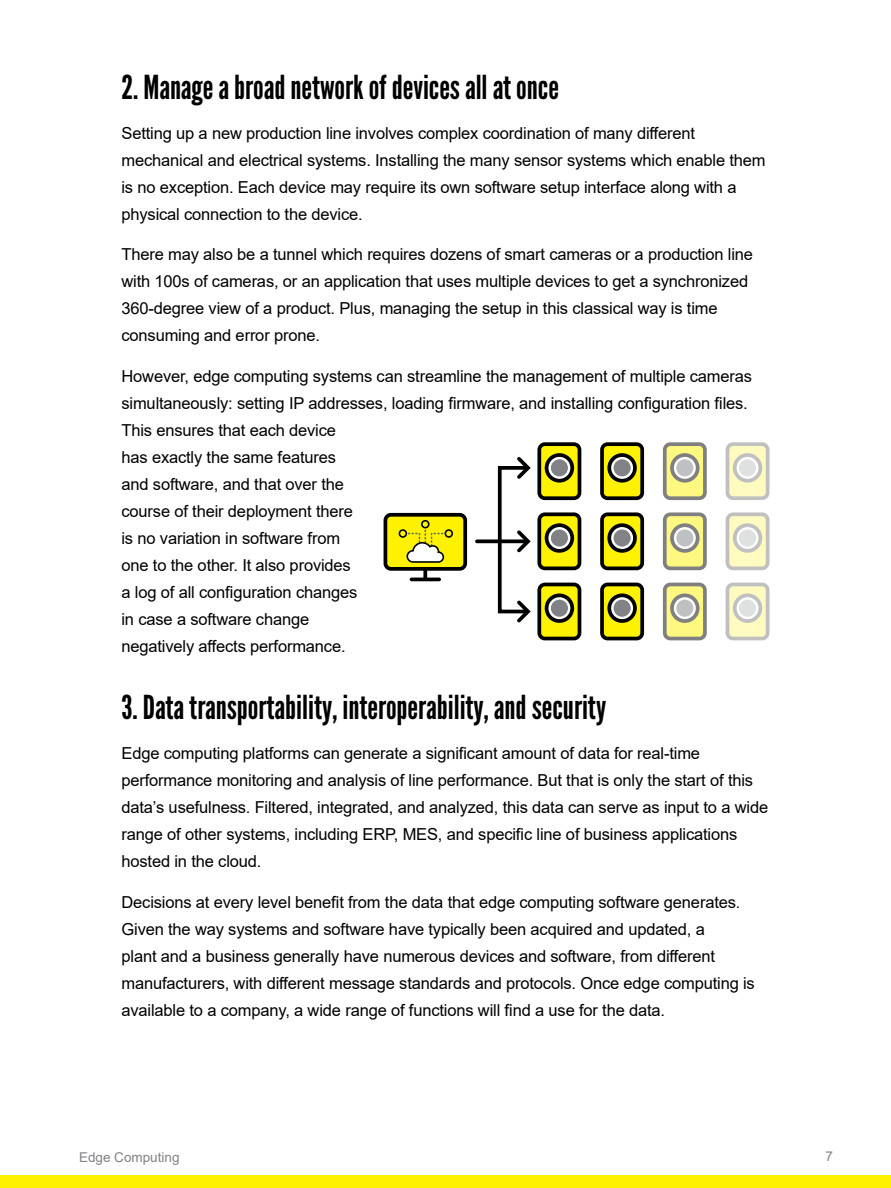
<style>
.page{position:relative;width:891px;height:1188px;background:#fff}
.page>*{position:absolute;margin:0;border:0;box-sizing:border-box;transform-origin:0 0}
.t1{font:33px "League Gothic";color:#000}
.t2{font:16.5px/27px "Arial";letter-spacing:-.01em;color:#000}
.t3{font:13.5px "Arial";color:#808285}
</style>
<div class="page">
<div style="left:539px;top:514px;width:40px;height:54px;background:#fff200;border-radius:6px"></div>
<div style="left:537px;top:512px;width:44px;height:58px;border:4px solid #000;border-radius:6px"></div>
<svg style="left:547px;top:525px;width:25px;height:26px"></svg>
<div style="left:545px;top:523px;width:29px;height:30px;border:4px solid #000;border-radius:50%"></div>
<div style="left:550px;top:529px;width:18px;height:18px;background:#808285;border-radius:50%"></div>
<div style="left:550px;top:529px;width:19px;height:18px;border:1px solid #fff;border-radius:50%"></div>
<div style="left:539px;top:584px;width:40px;height:55px;background:#fff200;border-radius:6px"></div>
<div style="left:537px;top:583px;width:44px;height:57px;border:4px solid #000;border-radius:6px"></div>
<svg style="left:547px;top:595px;width:25px;height:26px"></svg>
<div style="left:545px;top:593px;width:29px;height:30px;border:4px solid #000;border-radius:50%"></div>
<div style="left:550px;top:599px;width:18px;height:18px;background:#808285;border-radius:50%"></div>
<div style="left:550px;top:599px;width:19px;height:19px;border:1px solid #fff;border-radius:50%"></div>
<div style="left:539px;top:444px;width:40px;height:54px;background:#fff200;border-radius:6px"></div>
<div style="left:537px;top:442px;width:44px;height:58px;border:4px solid #000;border-radius:6px"></div>
<svg style="left:547px;top:455px;width:25px;height:26px"></svg>
<div style="left:545px;top:453px;width:29px;height:30px;border:4px solid #000;border-radius:50%"></div>
<div style="left:550px;top:459px;width:18px;height:18px;background:#808285;border-radius:50%"></div>
<div style="left:550px;top:459px;width:19px;height:18px;border:1px solid #fff;border-radius:50%"></div>
<div style="left:602px;top:514px;width:40px;height:54px;background:#fff200;border-radius:6px"></div>
<div style="left:600px;top:512px;width:44px;height:58px;border:4px solid #000;border-radius:6px"></div>
<svg style="left:609px;top:525px;width:26px;height:26px"></svg>
<div style="left:607px;top:523px;width:30px;height:30px;border:4px solid #000;border-radius:50%"></div>
<div style="left:613px;top:529px;width:18px;height:18px;background:#808285;border-radius:50%"></div>
<div style="left:613px;top:529px;width:18px;height:18px;border:1px solid #fff;border-radius:50%"></div>
<div style="left:602px;top:584px;width:40px;height:55px;background:#fff200;border-radius:6px"></div>
<div style="left:600px;top:583px;width:44px;height:57px;border:4px solid #000;border-radius:6px"></div>
<svg style="left:609px;top:595px;width:26px;height:26px"></svg>
<div style="left:607px;top:593px;width:30px;height:30px;border:4px solid #000;border-radius:50%"></div>
<div style="left:613px;top:599px;width:18px;height:18px;background:#808285;border-radius:50%"></div>
<div style="left:613px;top:599px;width:18px;height:19px;border:1px solid #fff;border-radius:50%"></div>
<div style="left:602px;top:444px;width:40px;height:54px;background:#fff200;border-radius:6px"></div>
<div style="left:600px;top:442px;width:44px;height:58px;border:4px solid #000;border-radius:6px"></div>
<svg style="left:609px;top:455px;width:26px;height:26px"></svg>
<div style="left:607px;top:453px;width:30px;height:30px;border:4px solid #000;border-radius:50%"></div>
<div style="left:613px;top:459px;width:18px;height:18px;background:#808285;border-radius:50%"></div>
<div style="left:613px;top:459px;width:18px;height:18px;border:1px solid #fff;border-radius:50%"></div>
<div style="left:665px;top:514px;width:40px;height:54px;background:#fff880;border-radius:6px"></div>
<div style="left:663px;top:512px;width:44px;height:58px;border:4px solid #000;border-radius:6px"></div>
<svg style="left:672px;top:525px;width:26px;height:26px"></svg>
<div style="left:670px;top:523px;width:30px;height:30px;border:4px solid #000;border-radius:50%"></div>
<div style="left:676px;top:529px;width:18px;height:18px;background:#bfc0c2;border-radius:50%"></div>
<div style="left:675px;top:529px;width:19px;height:18px;border:1px solid #fff;border-radius:50%"></div>
<div style="left:665px;top:584px;width:40px;height:55px;background:#fff880;border-radius:6px"></div>
<div style="left:663px;top:583px;width:44px;height:57px;border:4px solid #000;border-radius:6px"></div>
<svg style="left:672px;top:595px;width:26px;height:26px"></svg>
<div style="left:670px;top:593px;width:30px;height:30px;border:4px solid #000;border-radius:50%"></div>
<svg style="left:676px;top:599px;width:18px;height:18px"></svg>
<div style="left:675px;top:599px;width:19px;height:19px;border:1px solid #fff;border-radius:50%"></div>
<div style="left:665px;top:444px;width:40px;height:54px;background:#fff880;border-radius:6px"></div>
<div style="left:663px;top:442px;width:44px;height:58px;border:4px solid #000;border-radius:6px"></div>
<svg style="left:672px;top:455px;width:26px;height:26px"></svg>
<div style="left:670px;top:453px;width:30px;height:30px;border:4px solid #000;border-radius:50%"></div>
<div style="left:676px;top:459px;width:18px;height:18px;background:#bfc0c2;border-radius:50%"></div>
<div style="left:675px;top:459px;width:19px;height:18px;border:1px solid #fff;border-radius:50%"></div>
<svg style="left:477px;top:539px;width:37px;height:4px"></svg>
<div style="left:498px;top:466px;width:31px;height:147px;border:4px solid #000"></div>
<svg style="left:514px;top:457px;width:17px;height:25px"></svg>
<svg style="left:514px;top:597px;width:17px;height:26px"></svg>
<svg style="left:514px;top:527px;width:17px;height:29px"></svg>
<div style="left:727px;top:514px;width:41px;height:54px;background:#fffbc0;border-radius:6px"></div>
<div style="left:726px;top:512px;width:43px;height:58px;border:4px solid #000;border-radius:6px"></div>
<svg style="left:735px;top:525px;width:25px;height:26px"></svg>
<div style="left:733px;top:523px;width:29px;height:30px;border:4px solid #000;border-radius:50%"></div>
<div style="left:738px;top:529px;width:19px;height:18px;background:#dfe0e0;border-radius:50%"></div>
<div style="left:738px;top:529px;width:19px;height:18px;border:1px solid #fff;border-radius:50%"></div>
<div style="left:727px;top:584px;width:41px;height:55px;background:#fffbc0;border-radius:6px"></div>
<div style="left:726px;top:583px;width:43px;height:57px;border:4px solid #000;border-radius:6px"></div>
<svg style="left:735px;top:595px;width:25px;height:26px"></svg>
<div style="left:733px;top:593px;width:29px;height:30px;border:4px solid #000;border-radius:50%"></div>
<div style="left:738px;top:599px;width:19px;height:18px;background:#dfe0e0;border-radius:50%"></div>
<div style="left:738px;top:599px;width:19px;height:19px;border:1px solid #fff;border-radius:50%"></div>
<div style="left:727px;top:444px;width:41px;height:54px;background:#fffbc0;border-radius:6px"></div>
<div style="left:726px;top:442px;width:43px;height:58px;border:4px solid #000;border-radius:6px"></div>
<svg style="left:735px;top:455px;width:25px;height:26px"></svg>
<div style="left:733px;top:453px;width:29px;height:30px;border:4px solid #000;border-radius:50%"></div>
<div style="left:738px;top:459px;width:19px;height:18px;background:#dfe0e0;border-radius:50%"></div>
<div style="left:738px;top:459px;width:19px;height:18px;border:1px solid #fff;border-radius:50%"></div>
<div style="left:385px;top:515px;width:80px;height:54px;background:#fff200;border-radius:6px"></div>
<div style="left:384px;top:513px;width:83px;height:58px;border:4px solid #000;border-radius:6px"></div>
<svg style="left:423px;top:572px;width:4px;height:6px"></svg>
<hr style="left:411px;top:578px;width:28px;height:3px;background:#000">
<div style="left:445px;top:529px;width:8px;height:9px;border:2px solid #000;border-radius:50%"></div>
<div style="left:399px;top:529px;width:8px;height:9px;border:2px solid #000;border-radius:50%"></div>
<div style="left:421px;top:520px;width:9px;height:8px;border:2px solid #000;border-radius:50%"></div>
<svg style="left:406px;top:530px;width:39px;height:42px"></svg>
<div style="left:0;top:1175px;width:891px;height:13px;background:#fff200"></div>
<h1 class="t1" style="left:122px;top:67px;width:439px">2. Manage a broad network of devices all at once</h1>
<p class="t2" style="left:122px;top:120px;width:646px">Setting up a new production line involves complex coordination of many different mechanical and electrical systems. Installing the many sensor systems which enable them is no exception. Each device may require its own software setup interface along with a physical connection to the device.</p>
<p class="t2" style="left:122px;top:241px;width:633px">There may also be a tunnel which requires dozens of smart cameras or a production line with 100s of cameras, or an application that uses multiple devices to get a synchronized 360-degree view of a product. Plus, managing the setup in this classical way is time consuming and error prone.</p>
<p class="t2" style="left:122px;top:363px;width:632px">However, edge computing systems can streamline the management of multiple cameras simultaneously: setting IP addresses, loading firmware, and installing configuration files.<br>This ensures that each device<br>has exactly the same features<br>and software, and that over the<br>course of their deployment there<br>is no variation in software from<br>one to the other. It also provides<br>a log of all configuration changes<br>in case a software change<br>negatively affects performance.</p>
<h1 class="t1" style="left:122px;top:687px;width:486px">3. Data transportability, interoperability, and security</h1>
<p class="t2" style="left:122px;top:740px;width:648px">Edge computing platforms can generate a significant amount of data for real-time performance monitoring and analysis of line performance. But that is only the start of this data’s usefulness. Filtered, integrated, and analyzed, this data can serve as input to a wide range of other systems, including ERP, MES, and specific line of business applications hosted in the cloud.</p>
<p class="t2" style="left:122px;top:888px;width:635px">Decisions at every level benefit from the data that edge computing software generates.<br>Given the way systems and software have typically been acquired and updated, a<br>plant and a business generally have numerous devices and software, from different manufacturers, with different message standards and protocols. Once edge computing is available to a company, a wide range of functions will find a use for the data.</p>
<p class="t3" style="left:79px;top:1148px;width:102px">Edge Computing</p>
<p class="t3" style="left:825px;top:1147px;width:9px">7</p>
</div>
